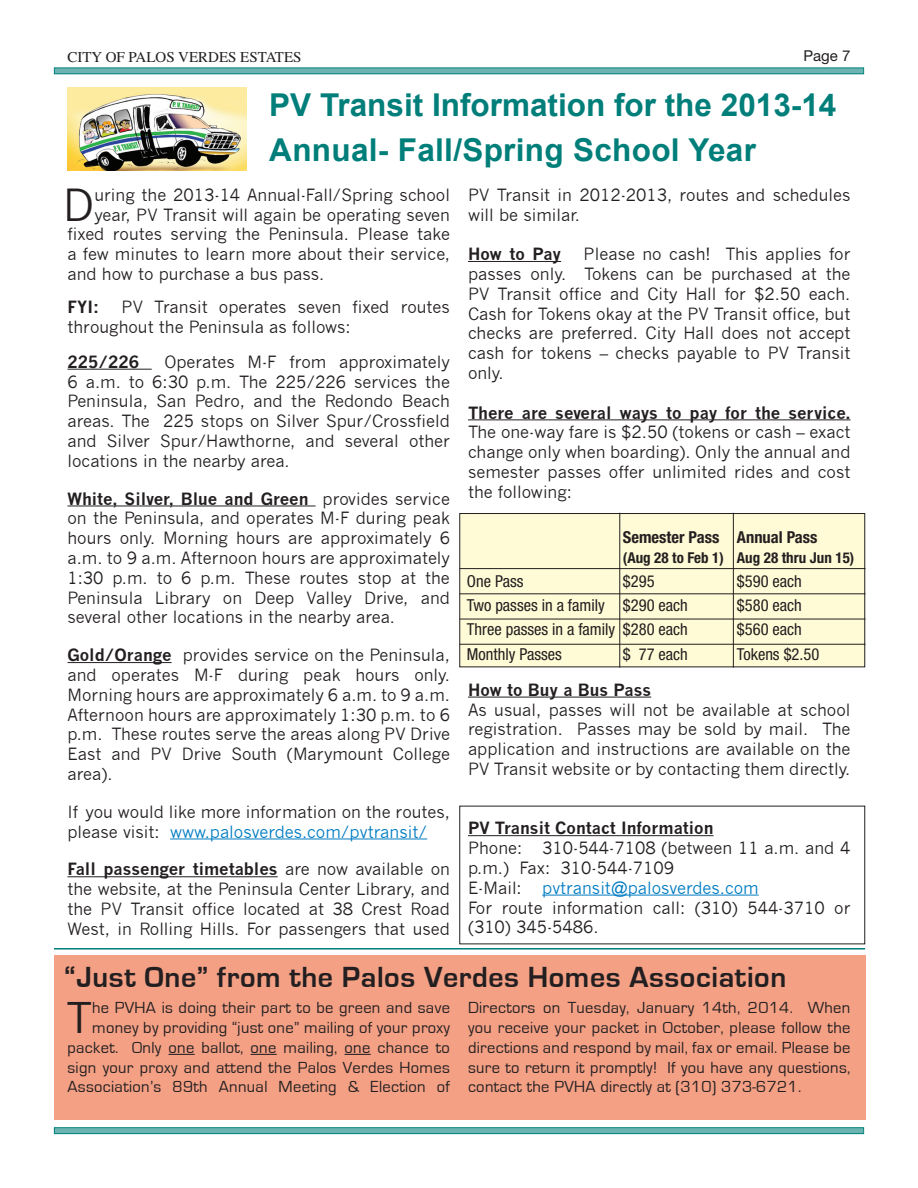
<style>
.page{position:relative;width:918px;height:1188px;background:#fff}
.page>*{position:absolute;margin:0;border:0;box-sizing:border-box;transform-origin:0 0}
.t1{font:46.2px "Eurostile";color:#231f20}
.t2{font:43.2px "News Gothic";color:#231f20}
.t3{font:700 31.5px "Arial";color:#007e7a}
.t4{font:700 30px "Eurostile";letter-spacing:.02em;color:#231f20}
.t5{font:16.5px/19.8px "News Gothic";color:#231f20;text-align:justify}
.t6{font:16.5px/19.8px "Eurostile";letter-spacing:.02em;color:#231f20;text-align:right}
.t7{font:condensed 16.5px "Helvetica Neue";color:#231f20}
.t8{font:700 16.5px "News Gothic";color:#231f20}
.t9{font:16.5px "News Gothic";color:#007cc2}
.t10{font:700 condensed 16.5px "Helvetica Neue";color:#231f20}
.t11{font:700 condensed 15px "Helvetica Neue";color:#231f20}
.t12{font:15px "Times";color:#231f20}
.t13{font:15px "Helvetica Neue LT Std";color:#231f20}
.s1{font-weight:700}
.s2{color:#007cc2}
.s3{color:#231f20}
</style>
<div class="page">
<div style="left:54px;top:956px;width:812px;height:164px;background:#f3a085"></div>
<div style="left:55px;top:68px;width:808px;height:5px;background:#6cb3b1"></div>
<div style="left:54px;top:67px;width:810px;height:7px;border:1px solid #00827a"></div>
<div style="left:55px;top:1128px;width:808px;height:5px;background:#6cb3b1"></div>
<div style="left:54px;top:1127px;width:810px;height:7px;border:1px solid #00827a"></div>
<div style="left:460px;top:514px;width:405px;height:153px;background:#fffbd6"></div>
<div style="left:459px;top:513px;width:406px;height:154px;border:1px solid #231f20"></div>
<hr style="left:68px;top:369px;width:84px;height:1px;background:#231f20">
<hr style="left:68px;top:506px;width:248px;height:1px;background:#231f20">
<hr style="left:68px;top:662px;width:104px;height:1px;background:#231f20">
<hr style="left:170px;top:839px;width:257px;height:1px;background:#007cc2">
<hr style="left:68px;top:876px;width:210px;height:1px;background:#231f20">
<hr style="left:468px;top:261px;width:93px;height:1px;background:#231f20">
<hr style="left:468px;top:419px;width:382px;height:1px;background:#231f20">
<hr style="left:468px;top:697px;width:183px;height:1px;background:#231f20">
<hr style="left:468px;top:835px;width:246px;height:1px;background:#231f20">
<hr style="left:542px;top:895px;width:217px;height:1px;background:#007cc2">
<img style="left:68px;top:87px;width:178px;height:84px">
<hr style="left:460px;top:568px;width:406px;height:1px;background:#231f20">
<hr style="left:460px;top:593px;width:406px;height:1px;background:#231f20">
<hr style="left:460px;top:619px;width:406px;height:1px;background:#231f20">
<hr style="left:460px;top:644px;width:406px;height:1px;background:#231f20">
<hr style="left:619px;top:513px;width:1px;height:155px;background:#231f20">
<hr style="left:733px;top:513px;width:1px;height:155px;background:#231f20">
<svg style="left:169px;top:1054px;width:26px;height:1px"></svg>
<svg style="left:251px;top:1054px;width:26px;height:1px"></svg>
<svg style="left:345px;top:1054px;width:26px;height:1px"></svg>
<hr style="left:54px;top:948px;width:811px;height:2px;background:#007e7a">
<p class="t12" style="left:68px;top:43px;width:236px">CITY OF PALOS VERDES ESTATES</p>
<p class="t13" style="left:804px;top:47px;width:48px">Page 7</p>
<p class="t3" style="left:269px;top:84px;width:569px">PV Transit Information for the 2013-14</p>
<p class="t3" style="left:269px;top:129px;width:488px">Annual- Fall/Spring School Year</p>
<p class="t2" style="left:63px;top:180px;width:33px">D</p>
<p class="t5" style="left:94px;top:185px;width:357px">uring the 2013-14 Annual-Fall/Spring school</p>
<p class="t5" style="left:94px;top:205px;width:357px">year, PV Transit will again be operating seven</p>
<p class="t5" style="left:68px;top:224px;width:384px">fixed routes serving the Peninsula. Please take</p>
<p class="t5" style="left:68px;top:244px;width:384px">a few minutes to learn more about their service,</p>
<p class="t5" style="left:68px;top:264px;width:258px">and how to purchase a bus pass.</p>
<p class="t8" style="left:68px;top:297px;width:33px">FYI:</p>
<p class="t5" style="left:68px;top:297px;width:384px;text-indent:54px">PV Transit operates seven fixed routes throughout the Peninsula as follows:</p>
<p class="t8" style="left:68px;top:352px;width:73px">225/226</p>
<p class="t5" style="left:68px;top:352px;width:384px;text-indent:97px">Operates M-F from approximately 6 a.m. to 6:30 p.m. The 225/226 services the Peninsula, San Pedro, and the Redondo Beach areas. The 225 stops on Silver Spur/Crossfield and Silver Spur/Hawthorne, and several other locations in the nearby area.</p>
<p class="t5" style="left:68px;top:489px;width:384px"><span class="s1">White, Silver, Blue and Green</span> provides service on the Peninsula, and operates M-F during peak hours only. Morning hours are approximately 6 a.m. to 9 a.m. Afternoon hours are approximately 1:30 p.m. to 6 p.m. These routes stop at the Peninsula Library on Deep Valley Drive, and several other locations in the nearby area.</p>
<p class="t5" style="left:68px;top:645px;width:384px"><span class="s1">Gold/Orange</span> provides service on the Peninsula, and operates M-F during peak hours only.<br>Morning hours are approximately 6 a.m. to 9 a.m.<br>Afternoon hours are approximately 1:30 p.m. to 6 p.m. These routes serve the areas along PV Drive East and PV Drive South (Marymount College area).</p>
<p class="t5" style="left:68px;top:802px;width:384px">If you would like more information on the routes, please visit: <span class="s2">www.palosverdes.com/pvtransit/</span></p>
<p class="t5" style="left:68px;top:860px;width:384px"><span class="s1">Fall passenger timetables</span> are now available on the website, at the Peninsula Center Library, and the PV Transit office located at 38 Crest Road West, in Rolling Hills. For passengers that used</p>
<p class="t5" style="left:468px;top:185px;width:384px">PV Transit in 2012-2013, routes and schedules will be similar.</p>
<p class="t8" style="left:468px;top:244px;width:95px">How to Pay</p>
<p class="t5" style="left:468px;top:244px;width:384px;text-indent:116px">Please no cash! This applies for passes only. Tokens can be purchased at the PV Transit office and City Hall for $2.50 each.<br>Cash for Tokens okay at the PV Transit office, but checks are preferred. City Hall does not accept cash for tokens – checks payable to PV Transit only.</p>
<p class="t5" style="left:468px;top:403px;width:384px"><span class="s1">There are several ways to pay for the service.<br></span>The one-way fare is $2.50 (tokens or cash – exact change only when boarding). Only the annual and semester passes offer unlimited rides and cost the following:</p>
<p class="t10" style="left:623px;top:527px;width:196px">Semester Pass Annual Pass</p>
<p class="t11" style="left:623px;top:548px;width:233px">(Aug 28 to Feb 1) Aug 28 thru Jun 15)</p>
<p class="t7" style="left:467px;top:571px;width:58px">One Pass</p>
<p class="t7" style="left:623px;top:571px;width:33px">$295</p>
<p class="t7" style="left:737px;top:571px;width:66px">$590 each</p>
<p class="t7" style="left:467px;top:596px;width:222px">Two passes in a family $290 each</p>
<p class="t7" style="left:737px;top:596px;width:66px">$580 each</p>
<p class="t7" style="left:467px;top:620px;width:222px">Three passes in a family $280 each</p>
<p class="t7" style="left:737px;top:620px;width:66px">$560 each</p>
<p class="t7" style="left:467px;top:644px;width:96px">Monthly Passes</p>
<p class="t7" style="left:623px;top:644px;width:66px">$ 77 each</p>
<p class="t7" style="left:737px;top:644px;width:84px">Tokens $2.50</p>
<p class="t8" style="left:468px;top:680px;width:185px">How to Buy a Bus Pass</p>
<p class="t5" style="left:468px;top:700px;width:384px">As usual, passes will not be available at school registration. Passes may be sold by mail. The application and instructions are available on the PV Transit website or by contacting them directly.</p>
<p class="t8" style="left:468px;top:818px;width:247px">PV Transit Contact Information</p>
<p class="t5" style="left:468px;top:838px;width:384px">Phone: 310-544-7108 (between 11 a.m. and 4 p.m.) Fax: 310-544-7109</p>
<p class="t9" style="left:468px;top:878px;width:292px"><span class="s3">E-Mail:</span> pvtransit@palosverdes.com</p>
<p class="t5" style="left:468px;top:898px;width:384px">For route information call: (310) 544-3710 or (310) 345-5486.</p>
<p class="t4" style="left:64px;top:960px;width:723px">“Just One” from the Palos Verdes Homes Association</p>
<p class="t6" style="left:68px;top:998px;width:384px">he PVHA is doing their part to be green and save money by providing “just one” mailing of your proxy packet. Only one ballot, one mailing, one chance to sign your proxy and attend the Palos Verdes Homes Association’s 89th Annual Meeting &amp; Election of</p>
<p class="t6" style="left:468px;top:998px;width:384px;text-align:justify">Directors on Tuesday, January 14th, 2014. When you receive your packet in October, please follow the directions and respond by mail, fax or email. Please be sure to return it promptly! If you have any questions, contact the PVHA directly at (310) 373-6721.</p>
<p class="t1" style="left:67px;top:993px;width:25px">T</p>
</div>
